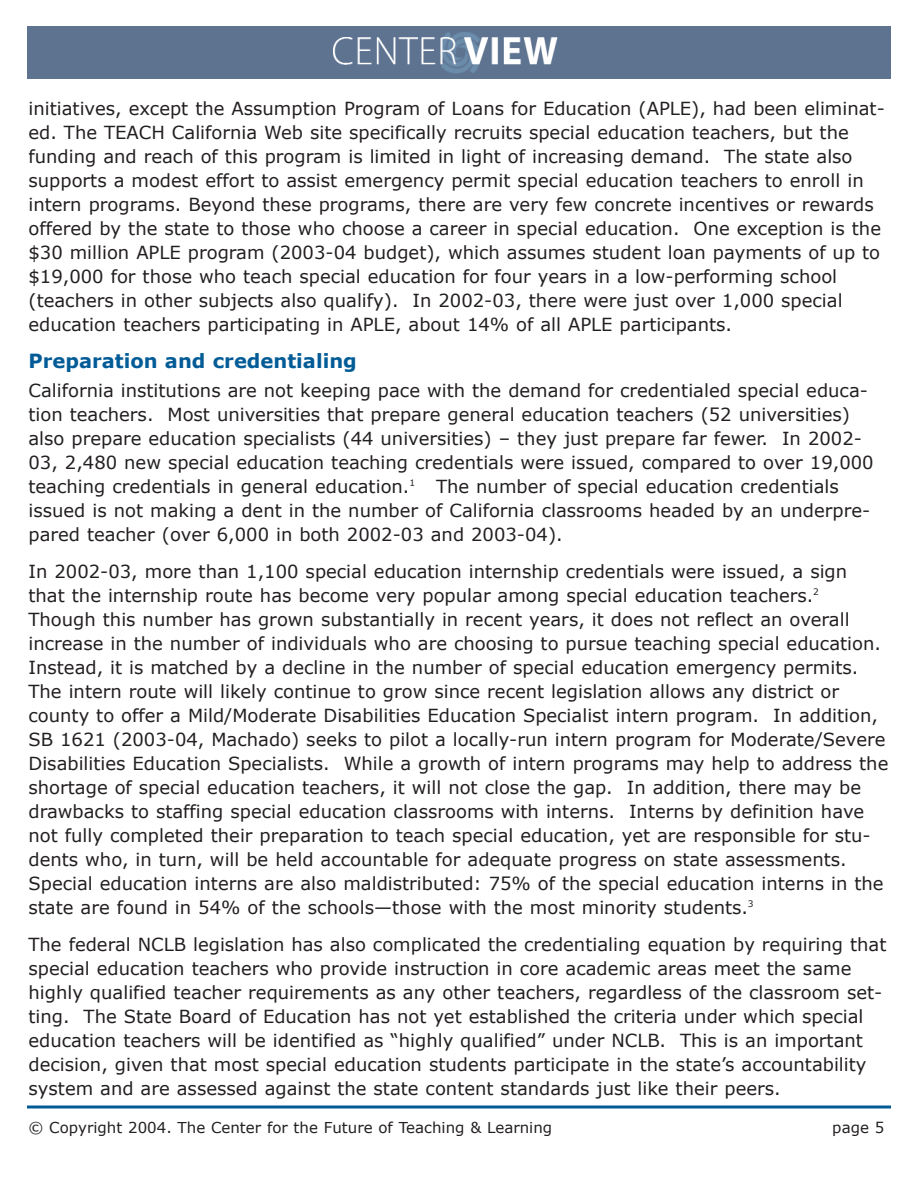
<style>
.page{position:relative;width:918px;height:1188px;background:#fff}
.page>*{position:absolute;margin:0;border:0;box-sizing:border-box;transform-origin:0 0}
.t1{font:700 19.5px "Verdana";color:#005b96}
.t2{font:18px/24px "Verdana";color:#231f20}
.t3{font:15px "Verdana";color:#231f20}
</style>
<div class="page">
<img style="left:27px;top:27px;width:864px;height:52px">
<hr style="left:27px;top:1106px;width:864px;height:2px;background:#005b96">
<p class="t2" style="left:28px;top:96px;width:858px">initiatives, except the Assumption Program of Loans for Education (APLE), had been eliminat&shy;ed. The TEACH California Web site specifically recruits special education teachers, but the funding and reach of this program is limited in light of increasing demand. The state also supports a modest effort to assist emergency permit special education teachers to enroll in intern programs. Beyond these programs, there are very few concrete incentives or rewards offered by the state to those who choose a career in special education. One exception is the $30 million APLE program (2003-04 budget), which assumes student loan payments of up to $19,000 for those who teach special education for four years in a low-performing school (teachers in other subjects also qualify). In 2002-03, there were just over 1,000 special education teachers participating in APLE, about 14% of all APLE participants.</p>
<p class="t1" style="left:28px;top:348px;width:330px">Preparation and credentialing</p>
<p class="t2" style="left:28px;top:378px;width:847px">California institutions are not keeping pace with the demand for credentialed special educa&shy;tion teachers. Most universities that prepare general education teachers (52 universities) also prepare education specialists (44 universities) – they just prepare far fewer. In 2002- 03, 2,480 new special education teaching credentials were issued, compared to over 19,000 teaching credentials in general education.<sup>1</sup> The number of special education credentials issued is not making a dent in the number of California classrooms headed by an underpre&shy;pared teacher (over 6,000 in both 2002-03 and 2003-04).</p>
<p class="t2" style="left:28px;top:559px;width:861px">In 2002-03, more than 1,100 special education internship credentials were issued, a sign<br>that the internship route has become very popular among special education teachers.<sup>2<br></sup>Though this number has grown substantially in recent years, it does not reflect an overall increase in the number of individuals who are choosing to pursue teaching special education.<br>Instead, it is matched by a decline in the number of special education emergency permits.<br>The intern route will likely continue to grow since recent legislation allows any district or county to offer a Mild/Moderate Disabilities Education Specialist intern program. In addition, SB 1621 (2003-04, Machado) seeks to pilot a locally-run intern program for Moderate/Severe Disabilities Education Specialists. While a growth of intern programs may help to address the shortage of special education teachers, it will not close the gap. In addition, there may be drawbacks to staffing special education classrooms with interns. Interns by definition have not fully completed their preparation to teach special education, yet are responsible for stu&shy;dents who, in turn, will be held accountable for adequate progress on state assessments.<br>Special education interns are also maldistributed: 75% of the special education interns in the state are found in 54% of the schools—those with the most minority students.<sup>3</sup></p>
<p class="t2" style="left:28px;top:932px;width:860px">The federal NCLB legislation has also complicated the credentialing equation by requiring that special education teachers who provide instruction in core academic areas meet the same highly qualified teacher requirements as any other teachers, regardless of the classroom set&shy;ting. The State Board of Education has not yet established the criteria under which special education teachers will be identified as “highly qualified” under NCLB. This is an important decision, given that most special education students participate in the state’s accountability system and are assessed against the state content standards just like their peers.</p>
<p class="t3" style="left:28px;top:1118px;width:525px">© Copyright 2004. The Center for the Future of Teaching &amp; Learning</p>
<p class="t3" style="left:832px;top:1118px;width:53px">page 5</p>
</div>
